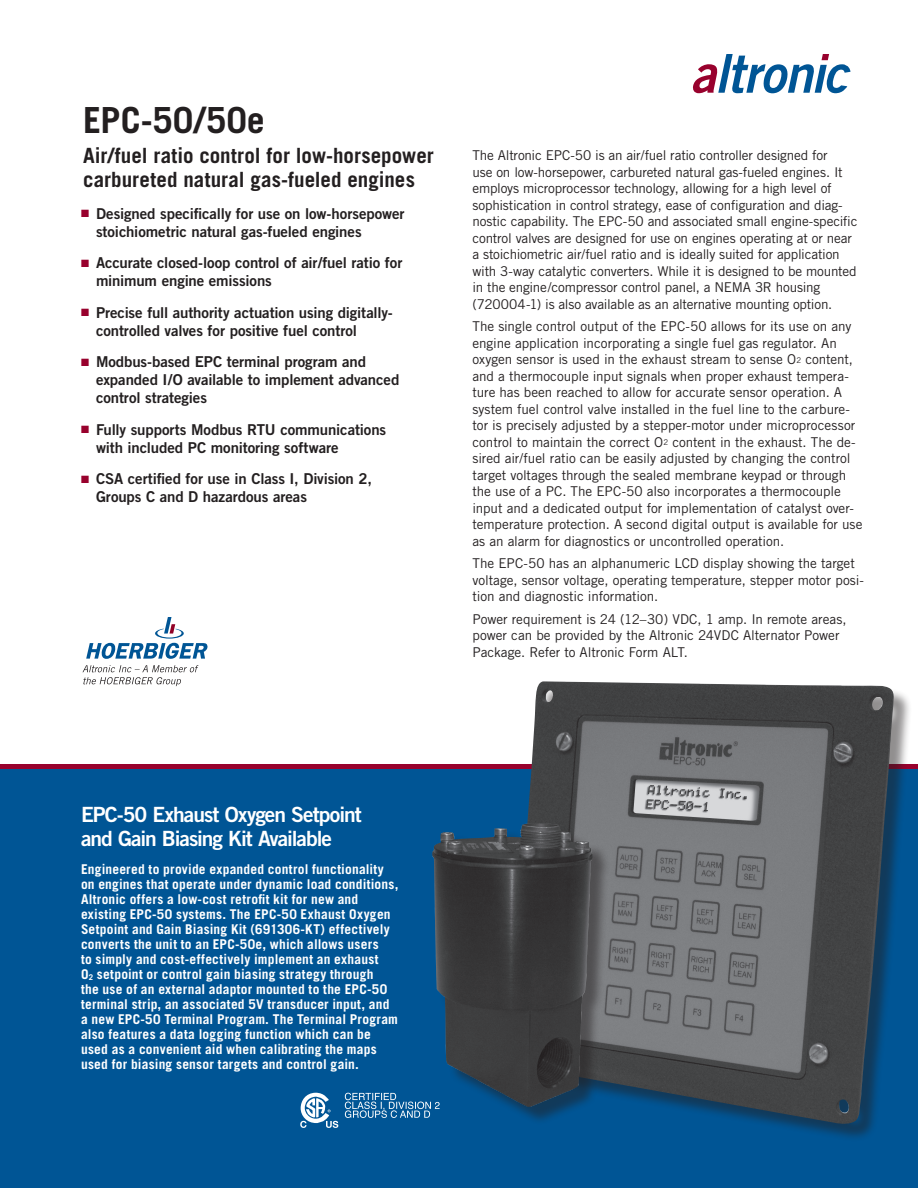
<style>
.page{position:relative;width:918px;height:1188px;background:#fff}
.page>*{position:absolute;margin:0;border:0;box-sizing:border-box;transform-origin:0 0}
.t1{font:700 36px "Trade Gothic";letter-spacing:.005em;color:#231f20}
.t2{font:700 21px/24px "Trade Gothic";color:#231f20}
.Text{font:21px "Trade Gothic Bold Two";letter-spacing:-.05em;color:#fff}
.t3{font:15px/18px "Trade Gothic Bold Two";letter-spacing:-.005em;color:#231f20}
.Text-2{font:13.5px/16.5px "Trade Gothic";letter-spacing:-.01em;color:#231f20}
.Text-3{font:700 13.5px/15px "Trade Gothic";letter-spacing:.015em;color:#fff}
.s1{color:#98012d}
.s2{font-size:7.8px}
</style>
<div class="page">
<div style="left:0;top:764px;width:918px;height:6px;background:#98012d"></div>
<div style="left:0;top:770px;width:918px;height:418px;background:#005595"></div>
<svg style="left:693px;top:54px;width:157px;height:39px"></svg>
<svg style="left:345px;top:1093px;width:90px;height:25px"></svg>
<svg style="left:300px;top:1093px;width:38px;height:35px"></svg>
<svg style="left:82px;top:665px;width:116px;height:21px"></svg>
<svg style="left:86px;top:617px;width:122px;height:42px"></svg>
<div style="left:511px;top:684px;width:401px;height:458px;background:#231f20;opacity:.5"></div>
<img style="left:508px;top:681px;width:387px;height:444px">
<div style="left:435px;top:826px;width:176px;height:299px;background:#231f20;opacity:.5"></div>
<img style="left:431px;top:824px;width:162px;height:283px">
<p class="t1" style="left:83px;top:98px;width:183px">EPC-50/50e</p>
<p class="t2" style="left:83px;top:143px;width:352px">Air/fuel ratio control for low-horsepower carbureted natural gas-fueled engines</p>
<p class="t3" style="left:96px;top:204px;width:310px;text-indent:-15px"><span class="s1">■</span> Designed specifically for use on low-horsepower stoichiometric natural gas-fueled engines</p>
<p class="t3" style="left:96px;top:253px;width:308px;text-indent:-15px"><span class="s1">■</span> Accurate closed-loop control of air/fuel ratio for minimum engine emissions</p>
<p class="t3" style="left:96px;top:303px;width:298px;text-indent:-15px"><span class="s1">■</span> Precise full authority actuation using digitally&shy;controlled valves for positive fuel control</p>
<p class="t3" style="left:96px;top:352px;width:305px;text-indent:-15px"><span class="s1">■</span> Modbus-based EPC terminal program and expanded I/O available to implement advanced control strategies</p>
<p class="t3" style="left:96px;top:420px;width:292px;text-indent:-15px"><span class="s1">■</span> Fully supports Modbus RTU communications with included PC monitoring software</p>
<p class="t3" style="left:96px;top:469px;width:278px;text-indent:-15px"><span class="s1">■</span> CSA certified for use in Class I, Division 2,<br>Groups C and D hazardous areas</p>
<p class="Text-2" style="left:472px;top:147px;width:387px">The Altronic EPC-50 is an air/fuel ratio controller designed for<br>use on low-horsepower, carbureted natural gas-fueled engines. It employs microprocessor technology, allowing for a high level of sophistication in control strategy, ease of configuration and diag&shy;nostic capability. The EPC-50 and associated small engine-specific control valves are designed for use on engines operating at or near a stoichiometric air/fuel ratio and is ideally suited for application with 3-way catalytic converters. While it is designed to be mounted in the engine/compressor control panel, a NEMA 3R housing (720004-1) is also available as an alternative mounting option.</p>
<p class="Text-2" style="left:472px;top:318px;width:392px">The single control output of the EPC-50 allows for its use on any engine application incorporating a single fuel gas regulator. An oxygen sensor is used in the exhaust stream to sense O<span class="s2">2</span> content, and a thermocouple input signals when proper exhaust tempera&shy;ture has been reached to allow for accurate sensor operation. A system fuel control valve installed in the fuel line to the carbure&shy;tor is precisely adjusted by a stepper-motor under microprocessor control to maintain the correct O<span class="s2">2</span> content in the exhaust. The de&shy;sired air/fuel ratio can be easily adjusted by changing the control target voltages through the sealed membrane keypad or through the use of a PC. The EPC-50 also incorporates a thermocouple input and a dedicated output for implementation of catalyst over&shy;temperature protection. A second digital output is available for use as an alarm for diagnostics or uncontrolled operation.</p>
<p class="Text-2" style="left:472px;top:555px;width:393px">The EPC-50 has an alphanumeric LCD display showing the target voltage, sensor voltage, operating temperature, stepper motor posi&shy;tion and diagnostic information.</p>
<p class="Text-2" style="left:472px;top:610px;width:376px">Power requirement is 24 (12–30) VDC, 1 amp. In remote areas, power can be provided by the Altronic 24VDC Alternator Power<br>Package. Refer to Altronic Form ALT.</p>
<p class="Text" style="left:81px;top:801px;width:282px">EPC-50 Exhaust Oxygen Setpoint</p>
<p class="Text" style="left:81px;top:825px;width:253px">and Gain Biasing Kit Available</p>
<p class="Text-3" style="left:81px;top:862px;width:319px">Engineered to provide expanded control functionality on engines that operate under dynamic load conditions, Altronic offers a low-cost retrofit kit for new and existing EPC-50 systems. The EPC-50 Exhaust Oxygen Setpoint and Gain Biasing Kit (691306-KT) effectively converts the unit to an EPC-50e, which allows users<br>to simply and cost-effectively implement an exhaust<br>O<sub>2</sub> setpoint or control gain biasing strategy through<br>the use of an external adaptor mounted to the EPC-50 terminal strip, an associated 5V transducer input, and a new EPC-50 Terminal Program. The Terminal Program also features a data logging function which can be used as a convenient aid when calibrating the maps used for biasing sensor targets and control gain.</p>
</div>
